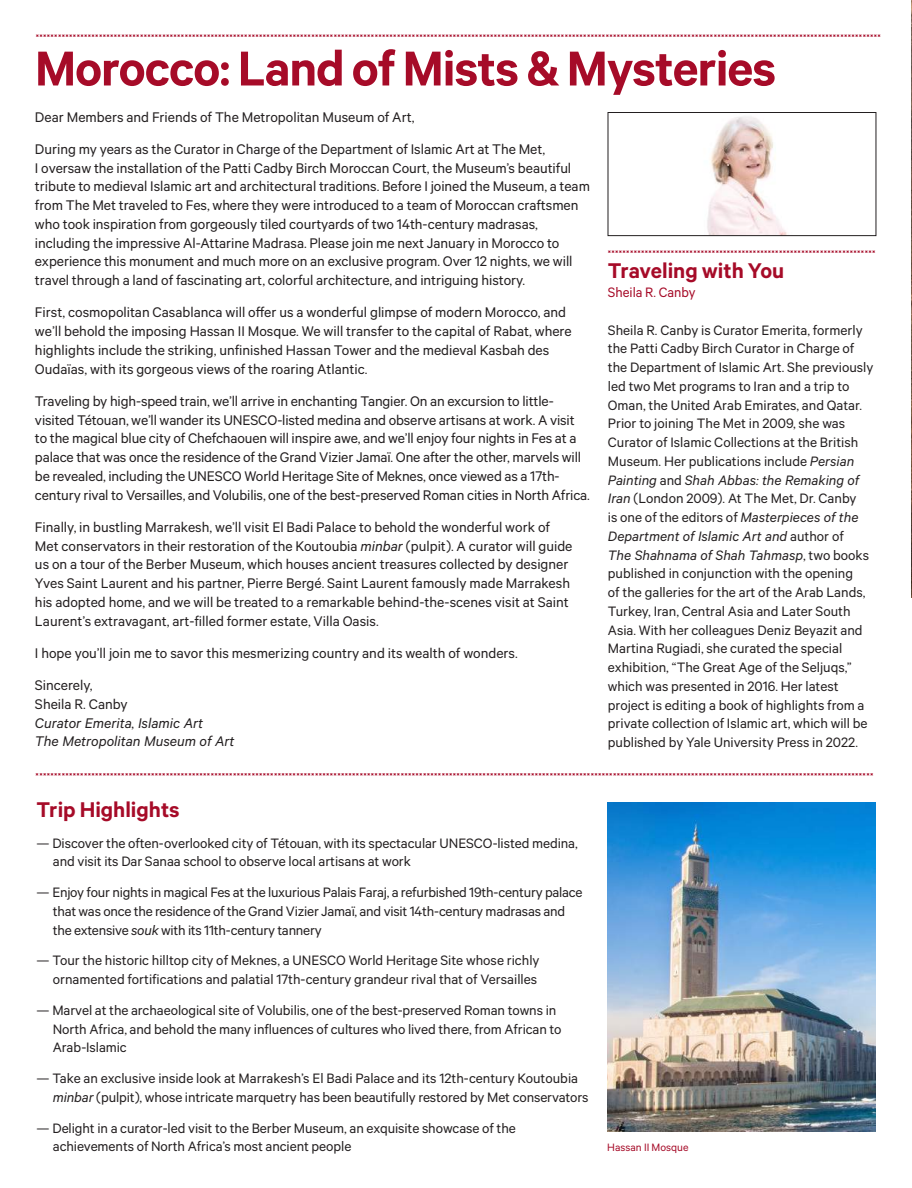
<style>
.page{position:relative;width:912px;height:1188px;background:#fff}
.page>*{position:absolute;margin:0;border:0;box-sizing:border-box;transform-origin:0 0}
.t1{font:600 55.2px "The Met Sans";letter-spacing:-.02em;color:#a60b28}
.t2{font:600 24px "The Met Sans";color:#a60b28}
.t3{font:15.75px/18.8px "The Met Sans";letter-spacing:-.005em;color:#231f20}
.t4{font:italic 15.75px/18.8px "The Met Sans";color:#231f20}
.t5{font:15.3px/18.8px "The Met Sans";letter-spacing:-.005em;color:#231f20}
.t6{font:15.3px "The Met Sans";color:#a60b28}
.t7{font:12px "The Met Sans";color:#a60b28}
.s1{font-style:italic}
</style>
<div class="page">
<img style="left:707px;top:116px;width:80px;height:118px">
<div style="left:607px;top:112px;width:268px;height:124px;border:1px solid #231f20"></div>
<img style="left:911px;top:0;width:1px;height:597px">
<img style="left:607px;top:802px;width:268px;height:329px">
<h1 class="t1" style="left:35px;top:35px;width:742px">Morocco: Land of Mists &amp; Mysteries</h1>
<p class="t3" style="left:35px;top:100px;width:511px;line-height:32.2px">Dear Members and Friends of The Metropolitan Museum of Art,<br>During my years as the Curator in Charge of the Department of Islamic Art at The Met,</p>
<p class="t3" style="left:35px;top:158px;width:556px">I oversaw the installation of the Patti Cadby Birch Moroccan Court, the Museum’s beautiful tribute to medieval Islamic art and architectural traditions. Before I joined the Museum, a team from The Met traveled to Fes, where they were introduced to a team of Moroccan craftsmen who took inspiration from gorgeously tiled courtyards of two 14th-century madrasas, including the impressive Al-Attarine Madrasa. Please join me next January in Morocco to experience this monument and much more on an exclusive program. Over 12 nights, we will travel through a land of fascinating art, colorful architecture, and intriguing history.</p>
<p class="t3" style="left:35px;top:303px;width:538px">First, cosmopolitan Casablanca will offer us a wonderful glimpse of modern Morocco, and we’ll behold the imposing Hassan II Mosque. We will transfer to the capital of Rabat, where highlights include the striking, unfinished Hassan Tower and the medieval Kasbah des Oudaïas, with its gorgeous views of the roaring Atlantic.</p>
<p class="t3" style="left:35px;top:391px;width:556px">Traveling by high-speed train, we’ll arrive in enchanting Tangier. On an excursion to little&shy;visited Tétouan, we’ll wander its UNESCO-listed medina and observe artisans at work. A visit to the magical blue city of Chefchaouen will inspire awe, and we’ll enjoy four nights in Fes at a palace that was once the residence of the Grand Vizier Jamaï. One after the other, marvels will be revealed, including the UNESCO World Heritage Site of Meknes, once viewed as a 17th&shy;century rival to Versailles, and Volubilis, one of the best-preserved Roman cities in North Africa.</p>
<p class="t3" style="left:35px;top:517px;width:539px">Finally, in bustling Marrakesh, we’ll visit El Badi Palace to behold the wonderful work of Met conservators in their restoration of the Koutoubia <span class="s1">minbar</span> (pulpit). A curator will guide us on a tour of the Berber Museum, which houses ancient treasures collected by designer Yves Saint Laurent and his partner, Pierre Bergé. Saint Laurent famously made Marrakesh his adopted home, and we will be treated to a remarkable behind-the-scenes visit at Saint Laurent’s extravagant, art-filled former estate, Villa Oasis.</p>
<p class="t3" style="left:35px;top:636px;width:484px;line-height:32.2px">I hope you’ll join me to savor this mesmerizing country and its wealth of wonders.<br>Sincerely,</p>
<p class="t3" style="left:35px;top:694px;width:94px">Sheila R. Canby</p>
<p class="t4" style="left:35px;top:713px;width:201px">Curator Emerita, Islamic Art<br>The Metropolitan Museum of Art</p>
<h2 class="t2" style="left:607px;top:257px;width:178px">Traveling with You</h2>
<p class="t6" style="left:607px;top:284px;width:89px">Sheila R. Canby</p>
<p class="t5" style="left:607px;top:320px;width:267px">Sheila R. Canby is Curator Emerita, formerly the Patti Cadby Birch Curator in Charge of the Department of Islamic Art. She previously led two Met programs to Iran and a trip to Oman, the United Arab Emirates, and Qatar.<br>Prior to joining The Met in 2009, she was Curator of Islamic Collections at the British Museum. Her publications include <span class="s1">Persian Painting</span> and <span class="s1">Shah Abbas: the Remaking of Iran</span> (London 2009). At The Met, Dr. Canby<br>is one of the editors of <span class="s1">Masterpieces of the Department of Islamic Art and</span> author of<br><span class="s1">The Shahnama of Shah Tahmasp</span>, two books published in conjunction with the opening<br>of the galleries for the art of the Arab Lands, Turkey, Iran, Central Asia and Later South Asia. With her colleagues Deniz Beyazit and Martina Rugiadi, she curated the special exhibition, “The Great Age of the Seljuqs,” which was presented in 2016. Her latest project is editing a book of highlights from a private collection of Islamic art, which will be published by Yale University Press in 2022.</p>
<h2 class="t2" style="left:37px;top:795px;width:145px">Trip Highlights</h2>
<p class="t5" style="left:53px;top:833px;width:526px;text-indent:-16px">— Discover the often-overlooked city of Tétouan, with its spectacular UNESCO-listed medina, and visit its Dar Sanaa school to observe local artisans at work</p>
<p class="t5" style="left:53px;top:883px;width:531px;text-indent:-16px">— Enjoy four nights in magical Fes at the luxurious Palais Faraj, a refurbished 19th-century palace that was once the residence of the Grand Vizier Jamaï, and visit 14th-century madrasas and the extensive <span class="s1">souk</span> with its 11th-century tannery</p>
<p class="t5" style="left:37px;top:951px;width:504px;text-align:right">— Tour the historic hilltop city of Meknes, a UNESCO World Heritage Site whose richly ornamented fortifications and palatial 17th-century grandeur rival that of Versailles</p>
<p class="t5" style="left:53px;top:1000px;width:510px;text-indent:-16px">— Marvel at the archaeological site of Volubilis, one of the best-preserved Roman towns in<br>North Africa, and behold the many influences of cultures who lived there, from African to<br>Arab-Islamic</p>
<p class="t5" style="left:53px;top:1069px;width:537px;text-indent:-16px">— Take an exclusive inside look at Marrakesh’s El Badi Palace and its 12th-century Koutoubia <span class="s1">minbar</span> (pulpit), whose intricate marquetry has been beautifully restored by Met conservators</p>
<p class="t5" style="left:53px;top:1118px;width:464px;text-indent:-16px">— Delight in a curator-led visit to the Berber Museum, an exquisite showcase of the achievements of North Africa’s most ancient people</p>
<p class="t7" style="left:607px;top:1141px;width:83px">Hassan II Mosque</p>
</div>
